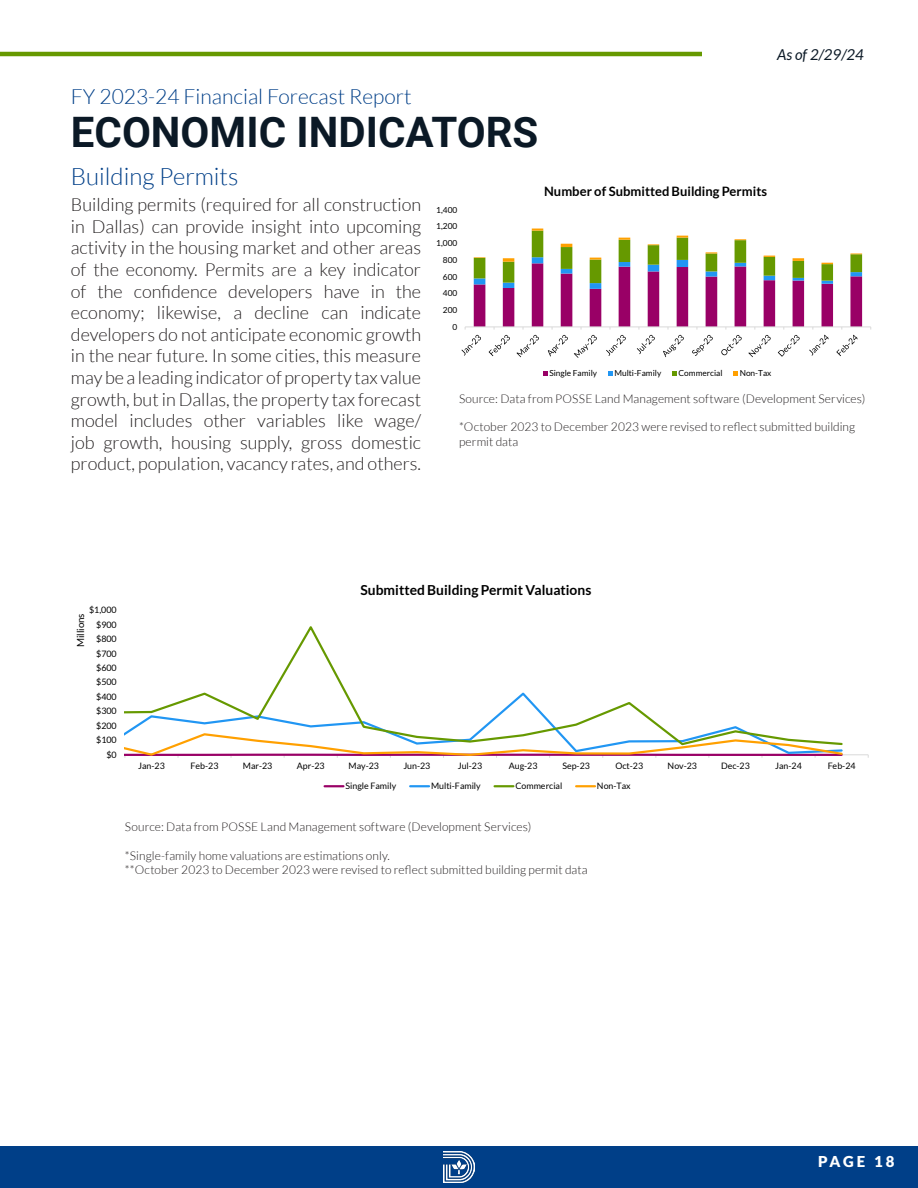
<style>
.page{position:relative;width:918px;height:1188px;background:#fff}
.page>*{position:absolute;margin:0;border:0;box-sizing:border-box;transform-origin:0 0}
.t1{font:700 42px "Roboto";color:#0b1926}
.t2{font:300 24px "Lato";color:#003f88}
.t3{font:300 21px "Lato";color:#003f88}
.t4{font:300 18px/21.6px "Lato";color:#231f20;text-align:justify}
.t5{font:italic 15px "Lato";color:#0b1926}
.t6{font:900 15px "Lato";letter-spacing:.185em;color:#fff}
.t7{font:700 13.8px "Lato";color:#000}
.t8{font:700 13.05px "Lato";letter-spacing:.005em;color:#000}
.t9{font:300 12px/14.4px "Lato";letter-spacing:.005em;color:#231f20}
.t10{font:9.75px "Lato";letter-spacing:-.005em;color:#000}
.t11{font:8.85px "Lato";color:#000}
.t12{font:8.25px "Lato";color:#000}
</style>
<div class="page">
<div style="left:0;top:1146px;width:918px;height:42px;background:#003f88"></div>
<hr style="left:0;top:52px;width:702px;height:4px;background:#690">
<img style="left:444px;top:1152px;width:30px;height:31px">
<hr style="left:465px;top:327px;width:406px;height:1px;background:#d9d9d9">
<svg style="left:461px;top:229px;width:401px;height:129px"></svg>
<svg style="left:543px;top:371px;width:5px;height:5px"></svg>
<svg style="left:608px;top:371px;width:5px;height:5px"></svg>
<svg style="left:672px;top:371px;width:5px;height:5px"></svg>
<svg style="left:733px;top:371px;width:5px;height:5px"></svg>
<hr style="left:125px;top:754px;width:743px;height:1px;background:#d9d9d9">
<svg style="left:125px;top:626px;width:623px;height:106px"></svg>
<svg style="left:125px;top:732px;width:719px;height:26px"></svg>
<svg style="left:325px;top:785px;width:18px;height:2px"></svg>
<svg style="left:410px;top:785px;width:19px;height:2px"></svg>
<svg style="left:495px;top:785px;width:18px;height:2px"></svg>
<svg style="left:576px;top:785px;width:19px;height:2px"></svg>
<p class="t3" style="left:71px;top:85px;width:342px">FY 2023-24 Financial Forecast Report</p>
<p class="t1" style="left:71px;top:102px;width:469px">ECONOMIC INDICATORS</p>
<p class="t5" style="left:777px;top:46px;width:88px">As of 2/29/24</p>
<p class="t2" style="left:71px;top:164px;width:169px">Building Permits</p>
<p class="t4" style="left:71px;top:194px;width:352px">Building permits (required for all construction in Dallas) can provide insight into upcoming activity in the housing market and other areas of the economy. Permits are a key indicator of the confidence developers have in the economy; likewise, a decline can indicate developers do not anticipate economic growth in the near future. In some cities, this measure may be a leading indicator of property tax value growth, but in Dallas, the property tax forecast model includes other variables like wage/ job growth, housing supply, gross domestic product, population, vacancy rates, and others.</p>
<p class="t12" style="left:436px;top:205px;width:23px">1,400</p>
<p class="t12" style="left:436px;top:222px;width:23px">1,200</p>
<p class="t12" style="left:436px;top:239px;width:23px">1,000</p>
<p class="t12" style="left:443px;top:255px;width:16px">800</p>
<p class="t12" style="left:443px;top:272px;width:16px">600</p>
<p class="t12" style="left:443px;top:289px;width:16px">400</p>
<p class="t12" style="left:443px;top:305px;width:16px">200</p>
<p class="t12" style="left:453px;top:322px;width:6px">0</p>
<p class="t8" style="left:544px;top:183px;width:224px">Number of Submitted Building Permits</p>
<p class="t12" style="left:549px;top:369px;width:49px">Single Family</p>
<p class="t12" style="left:614px;top:369px;width:48px">Multi-Family</p>
<p class="t12" style="left:678px;top:369px;width:46px">Commercial</p>
<p class="t12" style="left:740px;top:369px;width:33px">Non-Tax</p>
<p class="t9" style="left:459px;top:391px;width:408px">Source: Data from POSSE Land Management software (Development Services)</p>
<p class="t9" style="left:459px;top:420px;width:398px">*October 2023 to December 2023 were revised to reflect submitted building permit data</p>
<p class="t11" style="left:89px;top:605px;width:29px">$1,000</p>
<p class="t10" style="left:75px;top:647px;width:35px;rotate:-90deg">Millions</p>
<p class="t11" style="left:96px;top:619px;width:22px">$900</p>
<p class="t11" style="left:96px;top:634px;width:22px">$800</p>
<p class="t11" style="left:96px;top:648px;width:22px">$700</p>
<p class="t11" style="left:96px;top:663px;width:22px">$600</p>
<p class="t11" style="left:96px;top:677px;width:22px">$500</p>
<p class="t11" style="left:96px;top:692px;width:22px">$400</p>
<p class="t11" style="left:96px;top:706px;width:22px">$300</p>
<p class="t11" style="left:96px;top:721px;width:22px">$200</p>
<p class="t11" style="left:96px;top:735px;width:22px">$100</p>
<p class="t11" style="left:106px;top:750px;width:12px">$0</p>
<p class="t7" style="left:360px;top:582px;width:233px">Submitted Building Permit Valuations</p>
<p class="t11" style="left:138px;top:761px;width:28px">Jan-23</p>
<p class="t11" style="left:191px;top:761px;width:29px">Feb-23</p>
<p class="t11" style="left:243px;top:761px;width:31px">Mar-23</p>
<p class="t11" style="left:297px;top:761px;width:29px">Apr-23</p>
<p class="t11" style="left:349px;top:761px;width:32px">May-23</p>
<p class="t11" style="left:403px;top:761px;width:29px">Jun-23</p>
<p class="t11" style="left:458px;top:761px;width:26px">Jul-23</p>
<p class="t11" style="left:509px;top:761px;width:30px">Aug-23</p>
<p class="t11" style="left:562px;top:761px;width:29px">Sep-23</p>
<p class="t11" style="left:615px;top:761px;width:29px">Oct-23</p>
<p class="t11" style="left:668px;top:761px;width:31px">Nov-23</p>
<p class="t11" style="left:721px;top:761px;width:30px">Dec-23</p>
<p class="t11" style="left:775px;top:761px;width:28px">Jan-24</p>
<p class="t11" style="left:828px;top:761px;width:29px">Feb-24</p>
<p class="t11" style="left:346px;top:781px;width:52px">Single Family</p>
<p class="t11" style="left:431px;top:781px;width:51px">Multi-Family</p>
<p class="t11" style="left:515px;top:781px;width:48px">Commercial</p>
<p class="t11" style="left:597px;top:781px;width:35px">Non-Tax</p>
<p class="t9" style="left:125px;top:820px;width:408px">Source: Data from POSSE Land Management software (Development Services)</p>
<p class="t9" style="left:125px;top:848px;width:266px">*Single-family home valuations are estimations only.</p>
<p class="t9" style="left:125px;top:863px;width:464px">**October 2023 to December 2023 were revised to reflect submitted building permit data</p>
<p class="t6" style="left:818px;top:1153px;width:78px">PAGE 18</p>
</div>
